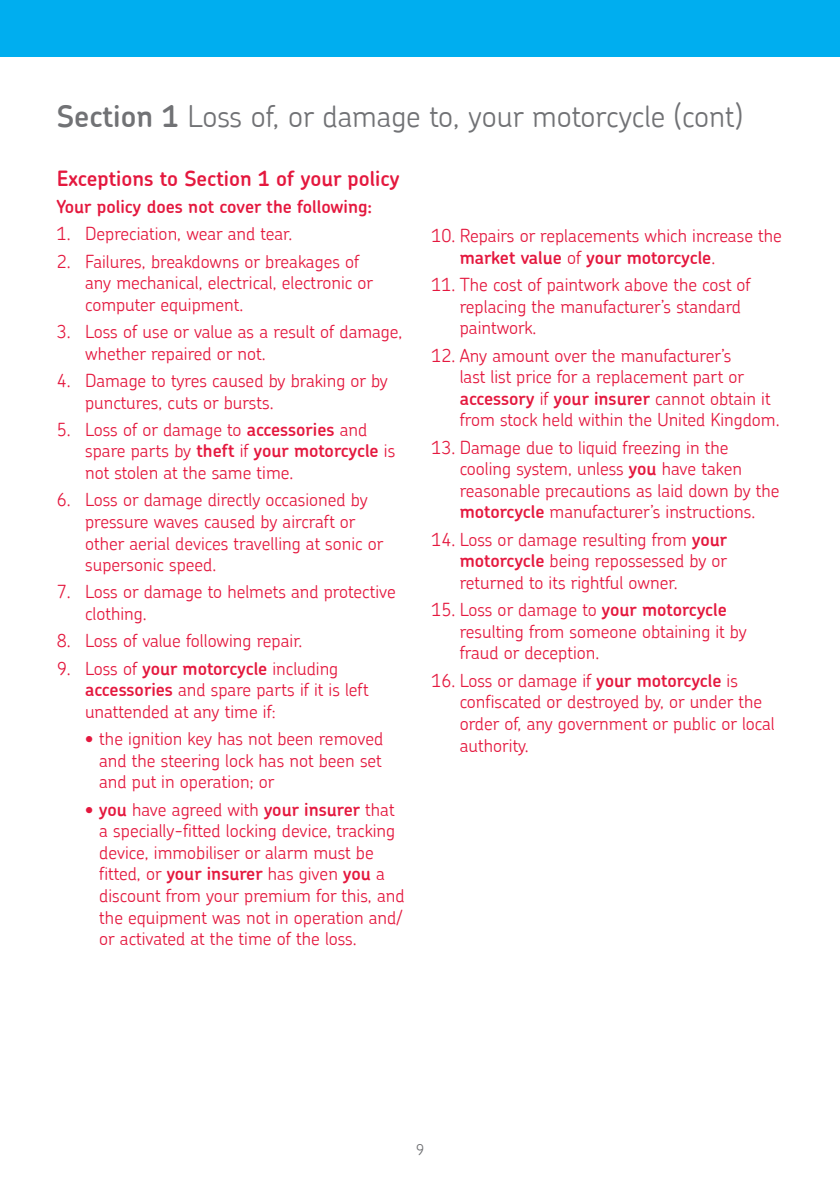
<style>
.page{position:relative;width:840px;height:1191px;background:#fff}
.page>*{position:absolute;margin:0;border:0;box-sizing:border-box;transform-origin:0 0}
.t1{font:300 30px "Chevin";color:#717275}
.t2{font:600 21px "Chevin";color:#e4183e}
.t3{font:300 18px/21.6px "Chevin";color:#e4183e}
.t4{font:600 18px "Chevin";color:#e4183e}
.t5{font:300 15px "Chevin";color:#717275}
.s1{font-weight:600}
</style>
<div class="page">
<div style="left:0;top:0;width:839px;height:57px;background:#00aeef"></div>
<p class="t1" style="left:57px;top:97px;width:687px"><span class="s1">Section 1</span> Loss of, or damage to, your motorcycle (cont)</p>
<p class="t2" style="left:57px;top:164px;width:344px">Exceptions to Section 1 of your policy</p>
<p class="t4" style="left:57px;top:195px;width:317px">Your policy does not cover the following:</p>
<p class="t3" style="left:57px;top:223px;width:237px">1. Depreciation, wear and tear.</p>
<p class="t3" style="left:85px;top:250px;width:289px;text-indent:-28px">2. Failures, breakdowns or breakages of any mechanical, electrical, electronic or computer equipment.</p>
<p class="t3" style="left:85px;top:320px;width:319px;text-indent:-28px">3. Loss of use or value as a result of damage, whether repaired or not.</p>
<p class="t3" style="left:85px;top:369px;width:304px;text-indent:-28px">4. Damage to tyres caused by braking or by punctures, cuts or bursts.</p>
<p class="t3" style="left:85px;top:418px;width:311px;text-indent:-28px">5. Loss of or damage to <span class="s1">accessories</span> and spare parts by <span class="s1">theft</span> if <span class="s1">your motorcycle</span> is not stolen at the same time.</p>
<p class="t3" style="left:85px;top:489px;width:300px;text-indent:-28px">6. Loss or damage directly occasioned by pressure waves caused by aircraft or other aerial devices travelling at sonic or supersonic speed.</p>
<p class="t3" style="left:85px;top:581px;width:312px;text-indent:-28px">7. Loss or damage to helmets and protective clothing.</p>
<p class="t3" style="left:57px;top:629px;width:247px">8. Loss of value following repair.</p>
<p class="t3" style="left:85px;top:657px;width:285px;text-indent:-28px">9. Loss of <span class="s1">your motorcycle</span> including <span class="s1">accessories</span> and spare parts if it is left unattended at any time if:</p>
<p class="t3" style="left:99px;top:727px;width:285px;text-align:justify;text-indent:-14px">• the ignition key has not been removed and the steering lock has not been set and put in operation; or</p>
<p class="t3" style="left:99px;top:798px;width:306px;text-indent:-14px">• <span class="s1">you</span> have agreed with <span class="s1">your insurer</span> that a specially-fitted locking device, tracking device, immobiliser or alarm must be fitted, or <span class="s1">your insurer</span> has given <span class="s1">you</span> a discount from your premium for this, and the equipment was not in operation and/ or activated at the time of the loss.</p>
<p class="t3" style="left:459px;top:224px;width:323px;text-indent:-28px">10. Repairs or replacements which increase the <span class="s1">market value</span> of <span class="s1">your motorcycle</span>.</p>
<p class="t3" style="left:459px;top:273px;width:292px;text-indent:-28px">11. The cost of paintwork above the cost of replacing the manufacturer’s standard paintwork.</p>
<p class="t3" style="left:459px;top:344px;width:321px;text-indent:-28px">12. Any amount over the manufacturer’s<br>last list price for a replacement part or <span class="s1">accessory</span> if <span class="s1">your insurer</span> cannot obtain it from stock held within the United Kingdom.</p>
<p class="t3" style="left:459px;top:436px;width:321px;text-indent:-28px">13. Damage due to liquid freezing in the cooling system, unless <span class="s1">you</span> have taken reasonable precautions as laid down by the <span class="s1">motorcycle</span> manufacturer’s instructions.</p>
<p class="t3" style="left:459px;top:528px;width:269px;text-align:justify;text-indent:-28px">14. Loss or damage resulting from <span class="s1">your motorcycle</span> being repossessed by or returned to its rightful owner.</p>
<p class="t3" style="left:459px;top:598px;width:288px;text-indent:-28px">15. Loss or damage to <span class="s1">your motorcycle </span>resulting from someone obtaining it by fraud or deception.</p>
<p class="t3" style="left:459px;top:669px;width:316px;text-indent:-28px">16. Loss or damage if <span class="s1">your motorcycle</span> is confiscated or destroyed by, or under the order of, any government or public or local authority.</p>
<p class="t5" style="left:415px;top:1140px;width:10px">9</p>
</div>
